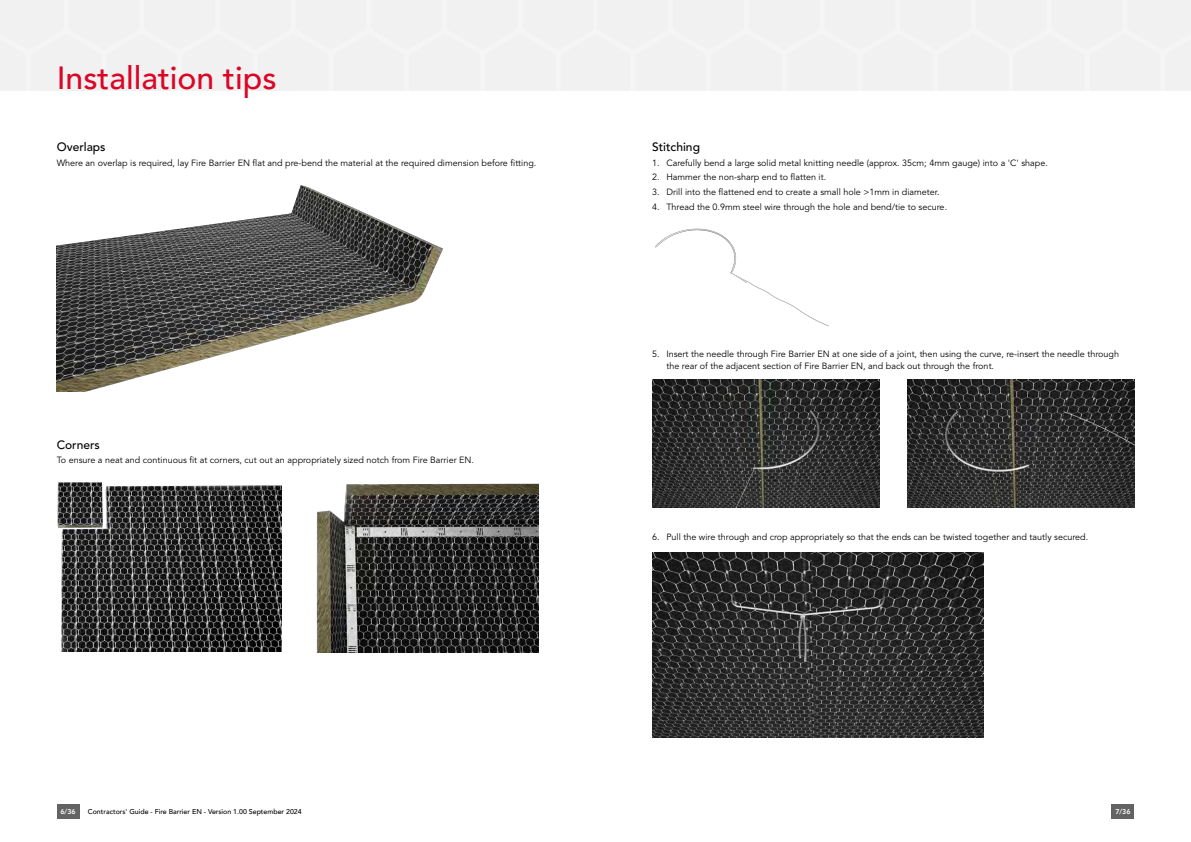
<style>
.page{position:relative;width:1191px;height:842px;background:#fff}
.page>*{position:absolute;margin:0;border:0;box-sizing:border-box;transform-origin:0 0}
.t1{font:500 32px "Avenir";color:#db0626}
.t2{font:500 12px "Avenir LT Std";color:#000}
.t3{font:9px/12px "Avenir LT Std";color:#000}
.t4{font:500 7px "Avenir";color:#000}
.t5{font:800 7px "Avenir LT Std";color:#fff}
</style>
<div class="page">
<div style="left:595px;top:0;width:596px;height:91px;background:#f1f1f1"></div>
<img style="left:57px;top:185px;width:386px;height:206px">
<img style="left:57px;top:482px;width:224px;height:170px">
<img style="left:316px;top:483px;width:223px;height:170px">
<img style="left:655px;top:228px;width:174px;height:99px">
<img style="left:652px;top:380px;width:227px;height:127px">
<img style="left:907px;top:380px;width:227px;height:127px">
<img style="left:652px;top:553px;width:331px;height:184px">
<div style="left:1111px;top:804px;width:23px;height:15px;background:#646363"></div>
<div style="left:57px;top:804px;width:22px;height:15px;background:#646363"></div>
<h1 class="t1" style="left:57px;top:50px;width:221px">Installation tips</h1>
<h2 class="t2" style="left:57px;top:140px;width:50px">Overlaps</h2>
<p class="t3" style="left:57px;top:157px;width:481px">Where an overlap is required, lay Fire Barrier EN flat and pre-bend the material at the required dimension before fitting.</p>
<h2 class="t2" style="left:57px;top:437px;width:45px">Corners</h2>
<p class="t3" style="left:57px;top:454px;width:419px">To ensure a neat and continuous fit at corners, cut out an appropriately sized notch from Fire Barrier EN.</p>
<h2 class="t2" style="left:652px;top:140px;width:49px">Stitching</h2>
<p class="t3" style="left:652px;top:157px;width:397px">1. Carefully bend a large solid metal knitting needle (approx. 35cm; 4mm gauge) into a 'C' shape.</p>
<p class="t3" style="left:652px;top:172px;width:175px">2. Hammer the non-sharp end to flatten it.</p>
<p class="t3" style="left:652px;top:186px;width:289px">3. Drill into the flattened end to create a small hole &gt;1mm in diameter.</p>
<p class="t3" style="left:652px;top:201px;width:296px">4. Thread the 0.9mm steel wire through the hole and bend/tie to secure.</p>
<p class="t3" style="left:666px;top:348px;width:454px;text-indent:-14px">5. Insert the needle through Fire Barrier EN at one side of a joint, then using the curve, re-insert the needle through the rear of the adjacent section of Fire Barrier EN, and back out through the front.</p>
<p class="t3" style="left:652px;top:531px;width:437px">6. Pull the wire through and crop appropriately so that the ends can be twisted together and tautly secured.</p>
<p class="t5" style="left:60px;top:807px;width:17px">6/36</p>
<p class="t4" style="left:88px;top:805px;width:215px">Contractors' Guide - Fire Barrier EN - Version 1.00 September 2024</p>
<p class="t5" style="left:1115px;top:807px;width:17px">7/36</p>
</div>
